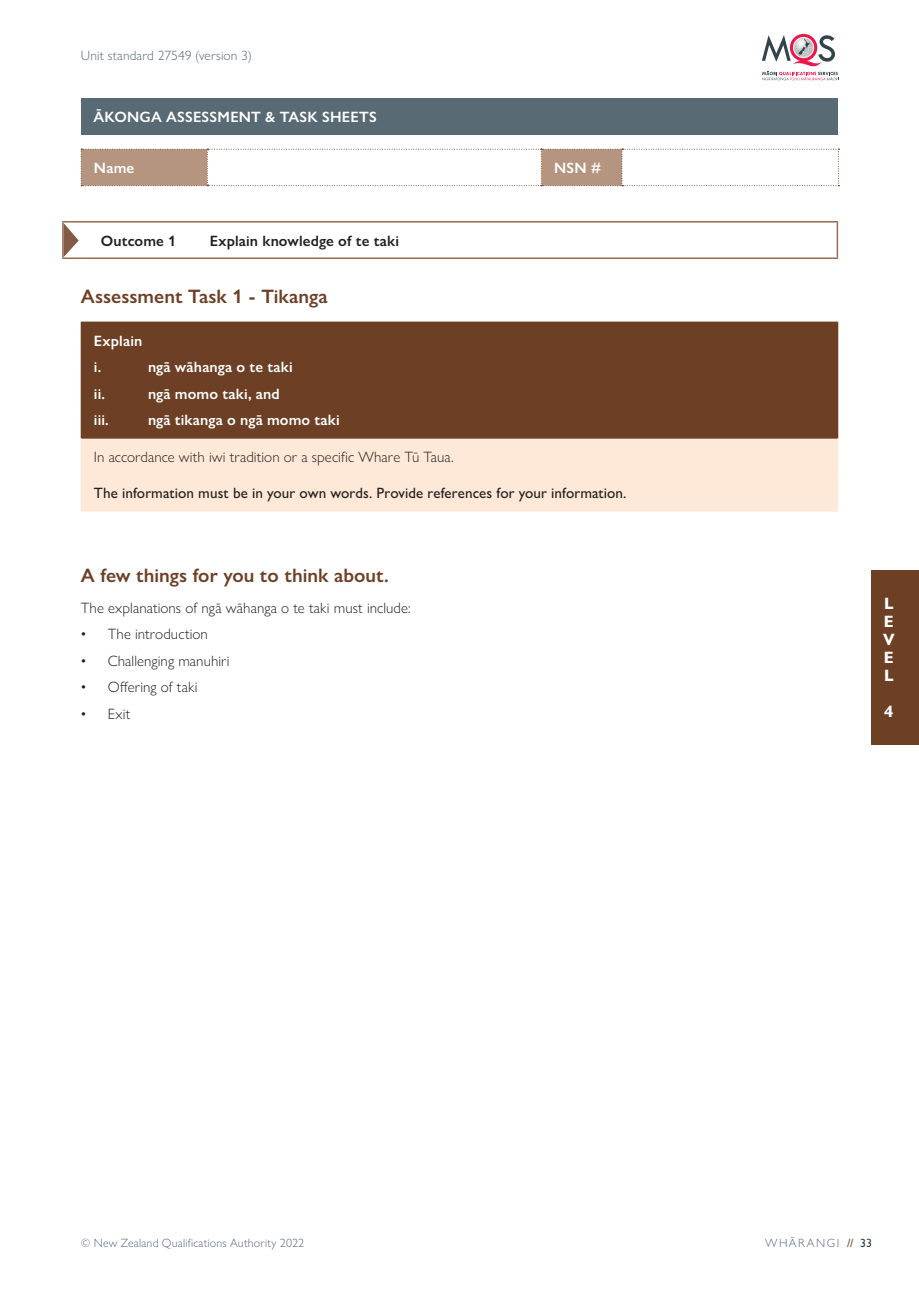
<style>
.page{position:relative;width:919px;height:1289px;background:#fff}
.page>*{position:absolute;margin:0;border:0;box-sizing:border-box;transform-origin:0 0}
.p_H2{font:600 19.5px "Gill Sans Nova";color:#6d4026}
.t1{font:700 16.5px/18px "Gill Sans Nova";color:#fff;text-align:justify}
.p_body{font:300 15px "Gill Sans Nova";letter-spacing:.005em;color:#231f20}
.p_body-2{font:600 15px "Gill Sans Nova";letter-spacing:.015em;color:#fff}
.p_body-3{font:500 15px "Gill Sans Nova";letter-spacing:.005em;color:#231f20}
.p_body-4{font:600 15px "Gill Sans Nova";letter-spacing:.01em;color:#231f20}
.t2{font:300 13.5px "Gill Sans Nova";letter-spacing:.01em;color:#586a73}
.t3{font:300 12px "Gill Sans Nova";letter-spacing:.015em;color:#586a73}
.t4{font:300 12px "Gill Sans Nova";letter-spacing:.125em;color:#586a73}
.s1{font-weight:400}
.s2{font-weight:500;color:#6d4026}
.s3{font-weight:500;color:#33444d}
</style>
<div class="page">
<div style="left:81px;top:98px;width:756px;height:36px;background:#586a73"></div>
<svg style="left:81px;top:149px;width:758px;height:37px"></svg>
<hr style="left:62px;top:257px;width:26px;height:2px;background:#97694f">
<hr style="left:88px;top:221px;width:109px;height:1px;background:#97694f">
<hr style="left:88px;top:257px;width:109px;height:2px;background:#97694f">
<hr style="left:197px;top:221px;width:641px;height:1px;background:#97694f">
<hr style="left:836px;top:222px;width:2px;height:35px;background:#97694f">
<hr style="left:197px;top:257px;width:641px;height:2px;background:#97694f">
<svg style="left:62px;top:221px;width:26px;height:36px"></svg>
<div style="left:81px;top:322px;width:756px;height:116px;background:#6d4026"></div>
<div style="left:82px;top:439px;width:755px;height:71px;background:#fee9d8"></div>
<hr style="left:837px;top:322px;width:1px;height:116px;background:#6d4026">
<hr style="left:81px;top:438px;width:757px;height:1px;background:#6d4026">
<hr style="left:81px;top:510px;width:757px;height:1px;background:#fee9d8">
<hr style="left:81px;top:438px;width:1px;height:36px;background:#fee9d8">
<hr style="left:837px;top:438px;width:1px;height:36px;background:#fee9d8">
<hr style="left:81px;top:474px;width:757px;height:1px;background:#fee9d8">
<hr style="left:81px;top:475px;width:1px;height:35px;background:#fee9d8">
<hr style="left:837px;top:475px;width:1px;height:35px;background:#fee9d8">
<svg style="left:761px;top:34px;width:77px;height:46px"></svg>
<div style="left:871px;top:570px;width:47px;height:174px;background:#6d4026"></div>
<p class="t2" style="left:81px;top:47px;width:173px">Unit standard 27549 (version 3)</p>
<p class="p_body-2" style="left:94px;top:107px;width:285px">ĀKONGA ASSESSMENT &amp; TASK SHEETS</p>
<p class="p_body-2" style="left:94px;top:158px;width:42px">Name</p>
<p class="p_body-2" style="left:554px;top:158px;width:48px">NSN #</p>
<p class="p_body-4" style="left:101px;top:231px;width:77px">Outcome 1</p>
<p class="p_body-4" style="left:210px;top:231px;width:191px">Explain knowledge of te taki</p>
<p class="p_H2" style="left:81px;top:284px;width:248px">Assessment Task 1 - Tikanga</p>
<p class="p_body-2" style="left:94px;top:331px;width:50px">Explain</p>
<p class="p_body-2" style="left:94px;top:358px;width:9px">i.</p>
<p class="p_body-2" style="left:148px;top:358px;width:146px">ngā wāhanga o te taki</p>
<p class="p_body-2" style="left:94px;top:384px;width:13px">ii.</p>
<p class="p_body-2" style="left:148px;top:384px;width:133px">ngā momo taki, and</p>
<p class="p_body-2" style="left:94px;top:411px;width:16px">iii.</p>
<p class="p_body-2" style="left:148px;top:411px;width:193px">ngā tikanga o ngā momo taki</p>
<p class="p_body" style="left:94px;top:447px;width:361px">In accordance with iwi tradition or a specific Whare Tū Taua.</p>
<p class="p_body-3" style="left:94px;top:484px;width:534px">The information must be in your own words. Provide references for your information.</p>
<p class="p_H2" style="left:81px;top:563px;width:309px">A few things for you to think about.</p>
<p class="p_body" style="left:81px;top:598px;width:331px">The explanations of ngā wāhanga o te taki must include:</p>
<p class="p_body" style="left:81px;top:625px;width:129px"><span class="s1">•</span> The introduction</p>
<p class="p_body" style="left:81px;top:651px;width:150px"><span class="s1">•</span> Challenging manuhiri</p>
<p class="p_body" style="left:81px;top:678px;width:118px"><span class="s1">•</span> Offering of taki</p>
<p class="p_body" style="left:81px;top:704px;width:51px"><span class="s1">•</span> Exit</p>
<p class="t1" style="left:883px;top:594px;width:13px">L E V E L</p>
<p class="t1" style="left:884px;top:702px;width:11px">4</p>
<p class="t3" style="left:81px;top:1235px;width:225px">© New Zealand Qualifications Authority 2022</p>
<p class="t4" style="left:765px;top:1235px;width:108px">WHĀRANGI <span class="s2">//</span> <span class="s3">33</span></p>
</div>
